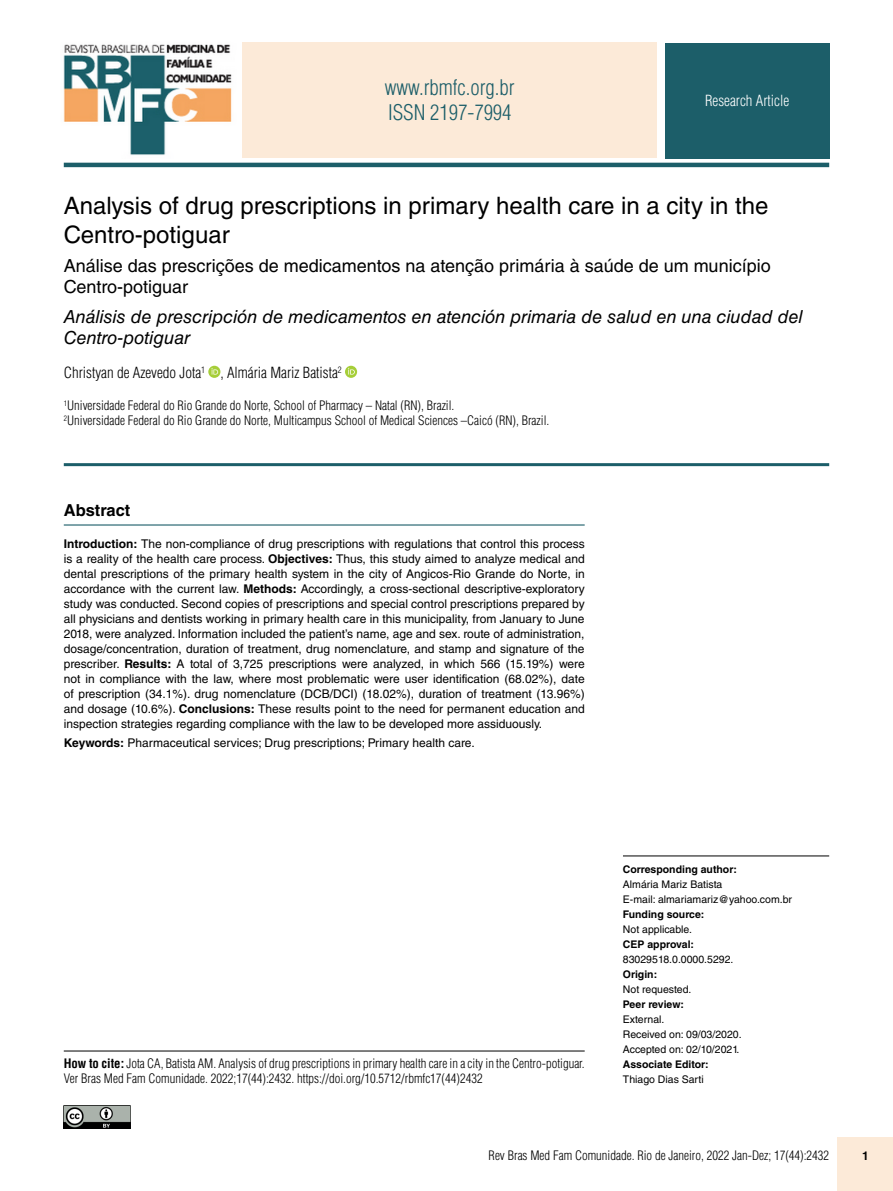
<style>
.page{position:relative;width:893px;height:1191px;background:#fff}
.page>*{position:absolute;margin:0;border:0;box-sizing:border-box;transform-origin:0 0}
.t1{font:24px/28.8px "Helvetica LT Std";color:#000}
.t2{font:300 condensed 21px/25.2px "Helvetica LT Std";color:#1c5e69}
.t3{font:italic 18px/21px "Helvetica LT Std";color:#000}
.t4{font:18px/21px "Helvetica LT Std";color:#000}
.t5{font:700 16.5px "Helvetica LT Std";color:#000}
.t6{font:300 condensed 15px "Helvetica LT Std";color:#000}
.t7{font:300 condensed 15px "Helvetica LT Std";color:#fff}
.t8{font:300 condensed 12.75px/15.3px "Helvetica LT Std";color:#000}
.t9{font:12px/15px "Helvetica LT Std";color:#000;text-align:justify}
.t10{font:700 12px "Helvetica LT Std";color:#000}
.t11{font:10.5px/15px "Helvetica LT Std";color:#000}
.t12{font:700 10.5px "Helvetica LT Std";color:#000}
.s1{font-weight:700}
</style>
<div class="page">
<div style="left:838px;top:1137px;width:55px;height:54px;background:#fcead8"></div>
<hr style="left:623px;top:855px;width:206px;height:1px;background:#000">
<hr style="left:64px;top:524px;width:521px;height:1px;background:#1c5e69">
<img style="left:64px;top:1105px;width:67px;height:23px">
<img style="left:63px;top:44px;width:169px;height:111px">
<div style="left:242px;top:42px;width:415px;height:116px;background:#fcead8"></div>
<div style="left:665px;top:43px;width:164px;height:116px;background:#1c5e69"></div>
<hr style="left:64px;top:163px;width:765px;height:4px;background:#1c5e69">
<svg style="left:208px;top:366px;width:12px;height:12px"></svg>
<svg style="left:212px;top:368px;width:6px;height:6px"></svg>
<svg style="left:345px;top:366px;width:12px;height:12px"></svg>
<svg style="left:348px;top:368px;width:7px;height:6px"></svg>
<hr style="left:64px;top:463px;width:765px;height:3px;background:#1c5e69">
<hr style="left:64px;top:1050px;width:521px;height:1px;background:#000">
<h2 class="t2" style="left:385px;top:75px;width:131px">www.rbmfc.org.br<br>ISSN 2197-7994</h2>
<p class="t7" style="left:705px;top:92px;width:86px">Research Article</p>
<h1 class="t1" style="left:64px;top:191px;width:706px">Analysis of drug prescriptions in primary health care in a city in the<br>Centro-potiguar</h1>
<h3 class="t4" style="left:64px;top:255px;width:708px">Análise das prescrições de medicamentos na atenção primária à saúde de um município<br>Centro-potiguar</h3>
<h3 class="t3" style="left:64px;top:306px;width:740px">Análisis de prescripción de medicamentos en atención primaria de salud en una ciudad del<br>Centro-potiguar</h3>
<p class="t6" style="left:64px;top:363px;width:280px">Christyan de Azevedo Jota<sup>1</sup> , Almária Mariz Batista<sup>2</sup></p>
<p class="t8" style="left:64px;top:397px;width:487px"><sup>1</sup>Universidade Federal do Rio Grande do Norte, School of Pharmacy – Natal (RN), Brazil.<br><sup>2</sup>Universidade Federal do Rio Grande do Norte, Multicampus School of Medical Sciences –Caicó (RN), Brazil.</p>
<h3 class="t5" style="left:64px;top:500px;width:68px">Abstract</h3>
<p class="t9" style="left:64px;top:536px;width:522px"><span class="s1">Introduction:</span> The non-compliance of drug prescriptions with regulations that control this process is a reality of the health care process. <span class="s1">Objectives:</span> Thus, this study aimed to analyze medical and dental prescriptions of the primary health system in the city of Angicos-Rio Grande do Norte, in accordance with the current law. <span class="s1">Methods:</span> Accordingly, a cross-sectional descriptive-exploratory study was conducted. Second copies of prescriptions and special control prescriptions prepared by all physicians and dentists working in primary health care in this municipality, from January to June 2018, were analyzed. Information included the patient’s name, age and sex. route of administration, dosage/concentration, duration of treatment, drug nomenclature, and stamp and signature of the prescriber. <span class="s1">Results:</span> A total of 3,725 prescriptions were analyzed, in which 566 (15.19%) were not in compliance with the law, where most problematic were user identification (68.02%), date of prescription (34.1%). drug nomenclature (DCB/DCI) (18.02%), duration of treatment (13.96%) and dosage (10.6%). <span class="s1">Conclusions:</span> These results point to the need for permanent education and inspection strategies regarding compliance with the law to be developed more assiduously.</p>
<p class="t9" style="left:64px;top:735px;width:412px"><span class="s1">Keywords:</span> Pharmaceutical services; Drug prescriptions; Primary health care.</p>
<p class="t8" style="left:64px;top:1056px;width:522px"><span class="s1">How to cite:</span> Jota CA, Batista AM. Analysis of drug prescriptions in primary health care in a city in the Centro-potiguar.<br>Ver Bras Med Fam Comunidade. 2022;17(44):2432. https://doi.org/10.5712/rbmfc17(44)2432</p>
<p class="t12" style="left:623px;top:863px;width:115px">Corresponding author:</p>
<p class="t11" style="left:623px;top:877px;width:171px">Almária Mariz Batista<br>E-mail: almariamariz@yahoo.com.br</p>
<p class="t12" style="left:623px;top:908px;width:83px">Funding source:</p>
<p class="t11" style="left:623px;top:922px;width:71px">Not applicable.</p>
<p class="t12" style="left:623px;top:938px;width:73px">CEP approval:</p>
<p class="t11" style="left:623px;top:952px;width:112px">83029518.0.0000.5292.</p>
<p class="t12" style="left:623px;top:968px;width:36px">Origin:</p>
<p class="t11" style="left:623px;top:982px;width:70px">Not requested.</p>
<p class="t12" style="left:623px;top:998px;width:63px">Peer review:</p>
<p class="t11" style="left:623px;top:1012px;width:120px">External.<br>Received on: 09/03/2020.<br>Accepted on: 02/10/2021.</p>
<p class="t12" style="left:623px;top:1058px;width:87px">Associate Editor:</p>
<p class="t11" style="left:623px;top:1072px;width:82px">Thiago Dias Sarti</p>
<p class="t8" style="left:489px;top:1147px;width:342px">Rev Bras Med Fam Comunidade. Rio de Janeiro, 2022 Jan-Dez; 17(44):2432</p>
<p class="t10" style="left:862px;top:1148px;width:8px">1</p>
</div>
